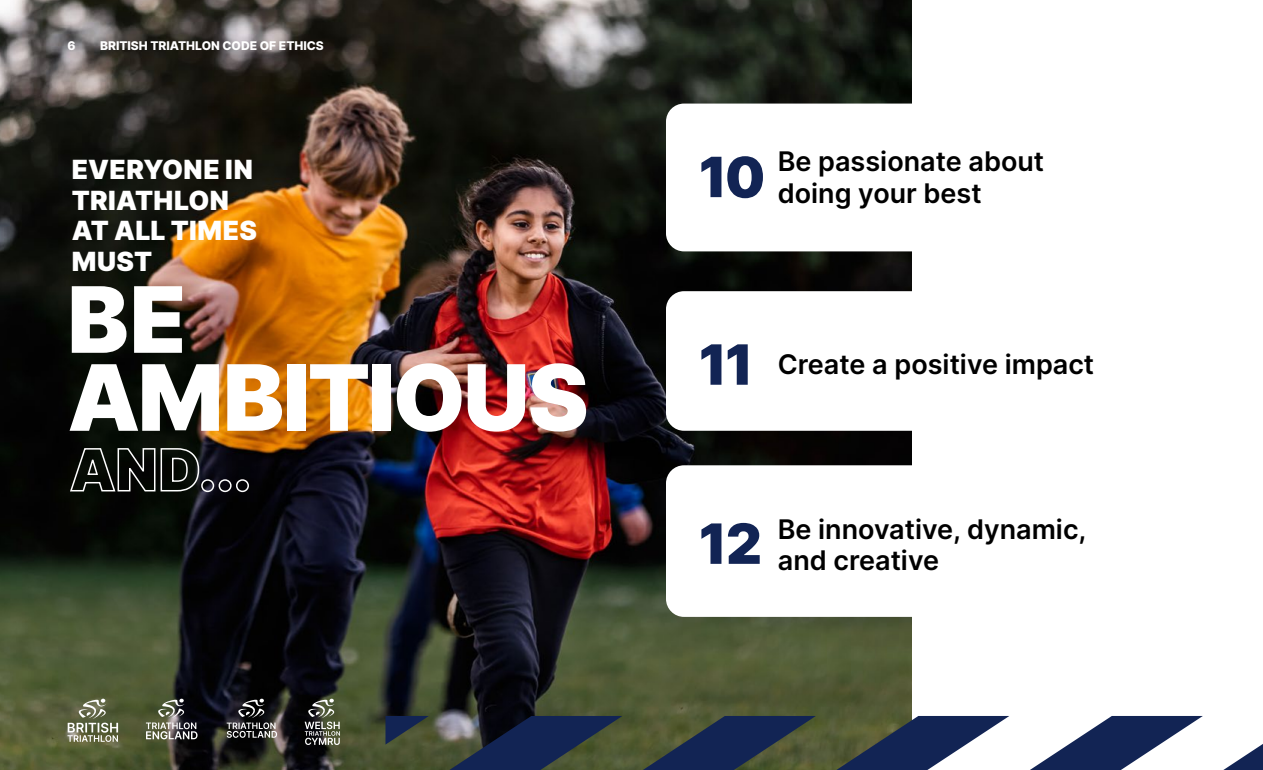
<style>
.page{position:relative;width:1263px;height:770px;background:#fff}
.page>*{position:absolute;margin:0;border:0;box-sizing:border-box;transform-origin:0 0}
.t1{font:900 91.5px/78px "Inter";letter-spacing:-.02em;color:#fff}
.t2{font:900 55.5px "Inter";color:#122454}
.t3{font:600 27px/31.5px "Inter";color:#000}
.t4{font:900 26.4px/30.6px "Inter";letter-spacing:.01em;color:#fff}
.t5{font:800 12px "Inter";color:#fff}
</style>
<div class="page">
<img style="left:0;top:0;width:911px;height:770px">
<div style="left:666px;top:104px;width:540px;height:147px;background:#fff;border-radius:18px"></div>
<div style="left:666px;top:291px;width:540px;height:139px;background:#fff;border-radius:18px"></div>
<div style="left:666px;top:465px;width:540px;height:151px;background:#fff;border-radius:18px"></div>
<svg style="left:69px;top:447px;width:181px;height:46px;background:#282a29"></svg>
<svg style="left:146px;top:698px;width:52px;height:41px;background:#626459"></svg>
<svg style="left:227px;top:698px;width:50px;height:39px;background:#434345"></svg>
<svg style="left:386px;top:716px;width:877px;height:54px"></svg>
<svg style="left:305px;top:698px;width:35px;height:47px;background:#63665a"></svg>
<svg style="left:68px;top:698px;width:50px;height:43px;background:#7f8469"></svg>
<p class="t5" style="left:68px;top:37px;width:10px">6</p>
<p class="t5" style="left:100px;top:37px;width:225px">BRITISH TRIATHLON CODE OF ETHICS</p>
<p class="t4" style="left:72px;top:153px;width:187px">EVERYONE IN<br>TRIATHLON<br>AT ALL TIMES<br>MUST</p>
<h2 class="t2" style="left:699px;top:136px;width:68px">10</h2>
<h1 class="t1" style="left:68px;top:278px;width:523px">BE<br>AMBITIOUS</h1>
<h2 class="t2" style="left:699px;top:324px;width:56px">11</h2>
<p class="t3" style="left:778px;top:145px;width:268px">Be passionate about doing your best</p>
<p class="t3" style="left:778px;top:347px;width:318px">Create a positive impact</p>
<h2 class="t2" style="left:699px;top:503px;width:64px">12</h2>
<p class="t3" style="left:778px;top:512px;width:310px">Be innovative, dynamic, and creative</p>
</div>
